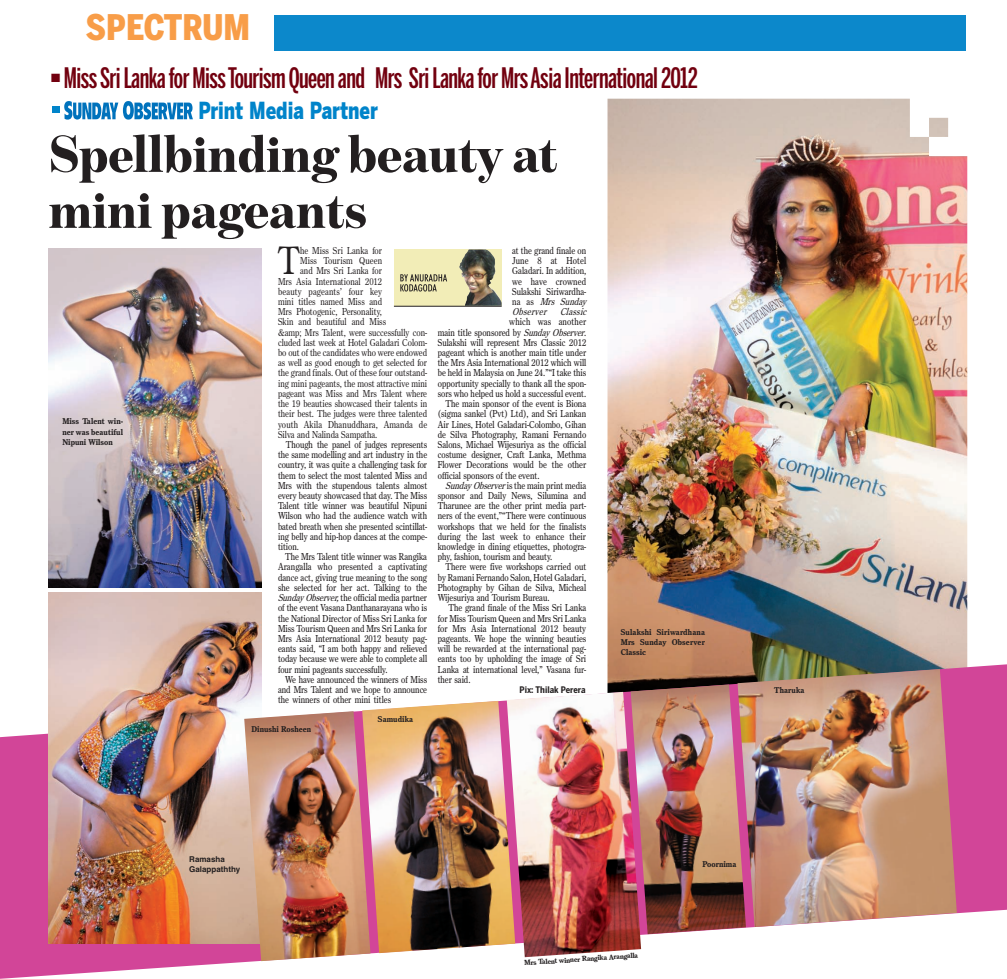
<style>
.page{position:relative;width:1007px;height:979px;background:#fff}
.page>*{position:absolute;margin:0;border:0;box-sizing:border-box;transform-origin:0 0}
.Head_Line_1__serif{font:900 52.9px/55.9px "Benton Mod Disp";color:#231f20}
.drop_cap{font:37.4px "Bureau Roman Zero";color:#231f20;scale:.9 1}
.t1{font:900 35px "Benton Sans Cond";color:#f89d48}
.strap_line{font:500 28px "Benton Sans Extra Comp";letter-spacing:-.02em;color:#72000f}
.Head_Line_1__Sans{font:900 23.4px "Benton Sans";color:#0084ca;scale:.77 1}
.t2{font:9.5px/10.2px "Bureau Roman One";color:#231f20;text-align:justify;scale:.9 1}
.drop_cap-2{font:9.5px "Bureau Roman Zero";color:#231f20;scale:.9 1}
.t3{font:italic 9.5px "Bureau Roman One";color:#231f20;scale:.9 1}
.t4{font:9.5px "Bureau Roman One";letter-spacing:.02em;color:#231f20;scale:.9 1}
.t5{font:700 9px "Benton Sans Cond";color:#231f20}
.Picture_caption{font:700 8px/10px "Bureau Roman Zero";color:#231f20;text-align:justify}
.Picture_caption-2{font:700 8px/10px "Helvetica";color:#231f20}
.Picture_caption-3{font:700 6.9px "Bureau Roman Zero";color:#231f20;scale:1.05 1}
.s1{font-family:"Bureau Roman Zero"}
.s2{font-style:italic}
.s3{font-style:normal}
</style>
<div class="page">
<img style="left:607px;top:99px;width:360px;height:565px">
<svg style="left:0;top:664px;width:1006px;height:314px"></svg>
<div style="left:274px;top:16px;width:691px;height:35px;background:#0c88cb"></div>
<img style="left:49px;top:592px;width:212px;height:351px">
<img style="left:49px;top:248px;width:212px;height:339px">
<img style="left:506px;top:691px;width:135px;height:265px">
<img style="left:737px;top:668px;width:219px;height:258px">
<img style="left:362px;top:700px;width:153px;height:252px">
<img style="left:244px;top:711px;width:126px;height:249px">
<img style="left:630px;top:684px;width:115px;height:249px">
<svg style="left:394px;top:249px;width:107px;height:56px;background:#c7c197"></svg>
<svg style="left:400px;top:274px;width:47px;height:17px"></svg>
<hr style="left:394px;top:305px;width:107px;height:1px;background:#231f20">
<img style="left:459px;top:249px;width:9px;height:36px">
<svg style="left:65px;top:119px;width:128px;height:1px"></svg>
<svg style="left:64px;top:101px;width:129px;height:18px"></svg>
<div style="left:52px;top:106px;width:8px;height:7px;background:#0084ca"></div>
<p class="t1" style="left:86px;top:7px;width:166px">SPECTRUM</p>
<p class="strap_line" style="left:51px;top:61px;width:648px">■ Miss Sri Lanka for Miss Tourism Queen and Mrs Sri Lanka for Mrs Asia International 2012</p>
<p class="Head_Line_1__Sans" style="left:198px;top:96px;width:235px">Print Media Partner</p>
<p class="Head_Line_1__serif" style="left:49px;top:126px;width:510px">Spellbinding beauty at mini pageants</p>
<p class="Picture_caption" style="left:62px;top:416px;width:62px">Miss Talent win&shy;ner was beautiful Nipuni Wilson</p>
<p class="drop_cap" style="left:278px;top:237px;width:26px">T</p>
<p class="drop_cap-2" style="left:300px;top:244px;width:93px">he Miss Sri Lanka for</p>
<p class="drop_cap-2" style="left:300px;top:255px;width:93px">Miss Tourism Queen</p>
<p class="drop_cap-2" style="left:300px;top:265px;width:93px">and Mrs Sri Lanka for</p>
<p class="drop_cap-2" style="left:278px;top:275px;width:117px">Mrs Asia International 2012</p>
<p class="drop_cap-2" style="left:278px;top:285px;width:117px">beauty pageants’ four key</p>
<p class="drop_cap-2" style="left:278px;top:295px;width:117px">mini titles named Miss and</p>
<p class="drop_cap-2" style="left:278px;top:306px;width:117px">Mrs Photogenic, Personality,</p>
<p class="drop_cap-2" style="left:278px;top:316px;width:121px">Skin and beautiful and Miss</p>
<p class="drop_cap-2" style="left:278px;top:326px;width:167px">&amp;amp; Mrs Talent, were successfully con-</p>
<p class="drop_cap-2" style="left:278px;top:336px;width:167px">cluded last week at Hotel Galadari Colom-</p>
<p class="drop_cap-2" style="left:278px;top:346px;width:167px">bo out of the candidates who were endowed</p>
<p class="drop_cap-2" style="left:278px;top:357px;width:167px">as well as good enough to get selected for</p>
<p class="drop_cap-2" style="left:278px;top:367px;width:167px">the grand finals. Out of these four outstand-</p>
<p class="drop_cap-2" style="left:278px;top:377px;width:167px">ing mini pageants, the most attractive mini</p>
<p class="drop_cap-2" style="left:278px;top:387px;width:167px">pageant was Miss and Mrs Talent where</p>
<p class="drop_cap-2" style="left:278px;top:397px;width:167px">the 19 beauties showcased their talents in</p>
<p class="drop_cap-2" style="left:278px;top:408px;width:167px">their best. The judges were three talented</p>
<p class="drop_cap-2" style="left:278px;top:418px;width:167px">youth Akila Dhanuddhara, Amanda de</p>
<p class="drop_cap-2" style="left:278px;top:428px;width:112px">Silva and Nalinda Sampatha.</p>
<p class="t2" style="left:278px;top:439px;width:167px;text-indent:8px">Though the panel of judges represents the same modelling and art industry in the country, it was quite a challenging task for them to select the most talented Miss <span class="s1">and </span>Mrs with the stupendous talents almost every beauty showcased that day. The Miss Talent title winner was beautiful Nipuni Wilson who had the audience watch with bated breath when she presented scintillat&shy;ing belly and hip-hop dances at the compe&shy;tition.</p>
<p class="t2" style="left:278px;top:551px;width:167px;text-indent:7px">The Mrs Talent title winner was Rangika Arangalla who presented a captivating dance act, giving true meaning to the song she selected for her act. Talking to the <span class="s2">SundayObserver,</span>the official media partner of the event Vasana Danthanarayana who is the National Director of Miss Sri Lanka for Miss Tourism Queen and Mrs Sri Lanka for Mrs Asia International 2012 beauty pag&shy;eants said, “I am both happy and relieved today because we were able to complete all four mini pageants successfully.</p>
<p class="t2" style="left:278px;top:673px;width:167px;text-indent:7px">We have announced the winners of Miss and Mrs Talent and we hope to announce the winners of other mini titles</p>
<p class="Picture_caption" style="left:251px;top:723px;width:61px">Dinushi Rosheen</p>
<p class="Picture_caption" style="left:378px;top:714px;width:37px">Samudika</p>
<p class="t2" style="left:512px;top:245px;width:84px">at the grand finale on</p>
<p class="t4" style="left:512px;top:255px;width:84px">June 8 at Hotel</p>
<p class="t2" style="left:512px;top:265px;width:84px">Galadari. In addition,</p>
<p class="t2" style="left:512px;top:276px;width:84px">we have crowned</p>
<p class="t2" style="left:512px;top:286px;width:84px">Sulakshi Siriwardha-</p>
<p class="t3" style="left:512px;top:295px;width:87px"><span class="s3">n a a s</span> Mrs Sunday</p>
<p class="t3" style="left:512px;top:306px;width:87px">Observer Classic</p>
<p class="t2" style="left:509px;top:316px;width:87px">which was another</p>
<p class="t2" style="left:437px;top:327px;width:167px">main title sponsored by <span class="s2">SundayObserver</span>.</p>
<p class="t2" style="left:437px;top:337px;width:166px">Sulakshi will represent Mrs Classic 2012</p>
<p class="t2" style="left:437px;top:347px;width:166px">pageant which is another main title under</p>
<p class="t2" style="left:437px;top:357px;width:166px">the Mrs Asia International 2012 which will</p>
<p class="t2" style="left:437px;top:367px;width:166px">be held in Malaysia on June 24.”“I take this</p>
<p class="t2" style="left:437px;top:378px;width:166px">opportunity specially to thank all the spon-</p>
<p class="t2" style="left:437px;top:388px;width:166px">sors who helped us hold a successful event.</p>
<p class="t2" style="left:437px;top:398px;width:166px;text-indent:8px">The main sponsor of the event is Biona (sigma sankel (Pvt) Ltd), and Sri Lankan Air Lines, Hotel Galadari-Colombo, Gihan de Silva Photography, Ramani Fernando Salons, Michael Wijesuriya as the official costume designer, Craft Lanka, Methma Flower Decorations would be the other official sponsors of the event.</p>
<p class="t2" style="left:437px;top:480px;width:166px;text-indent:8px"><span class="s2">SundayObserver</span>is the main print media sponsor and Daily News, Silumina and Tharunee are the other print media part&shy;ners of the event,”“There were continuous workshops that we held for the finalists during the last week to enhance their knowledge in dining etiquettes, photogra&shy;phy, fashion, tourism and beauty.</p>
<p class="t2" style="left:437px;top:561px;width:166px;text-indent:8px">There were five workshops carried out by Ramani Fernando Salon, Hotel Galadari, Photography by Gihan de Silva, Micheal Wijesuriya and Tourism Bureau.</p>
<p class="t2" style="left:437px;top:602px;width:166px;text-indent:11px">The grand finale of the Miss Sri Lanka for Miss Tourism Queen and Mrs Sri Lanka for Mrs Asia International 2012 beauty pageants. We hope the winning beauties will be rewarded at the international pag&shy;eants too by upholding the image of Sri Lanka at international level,” Vasana fur&shy;ther said.</p>
<p class="t5" style="left:519px;top:684px;width:67px">Pix: Thilak Perera</p>
<p class="Picture_caption" style="left:620px;top:627px;width:86px">Sulakshi Siriwardhana Mrs Sunday Observer Classic</p>
<p class="Picture_caption" style="left:774px;top:684px;width:32px">Tharuka</p>
<p class="Picture_caption-2" style="left:189px;top:853px;width:52px">Ramasha<br>Galappaththy</p>
<p class="Picture_caption-3" style="left:524px;top:958px;width:110px;rotate:-4deg">Mrs Talent winner Rangika Arangalla</p>
<p class="Picture_caption" style="left:702px;top:858px;width:36px">Poornima</p>
</div>
